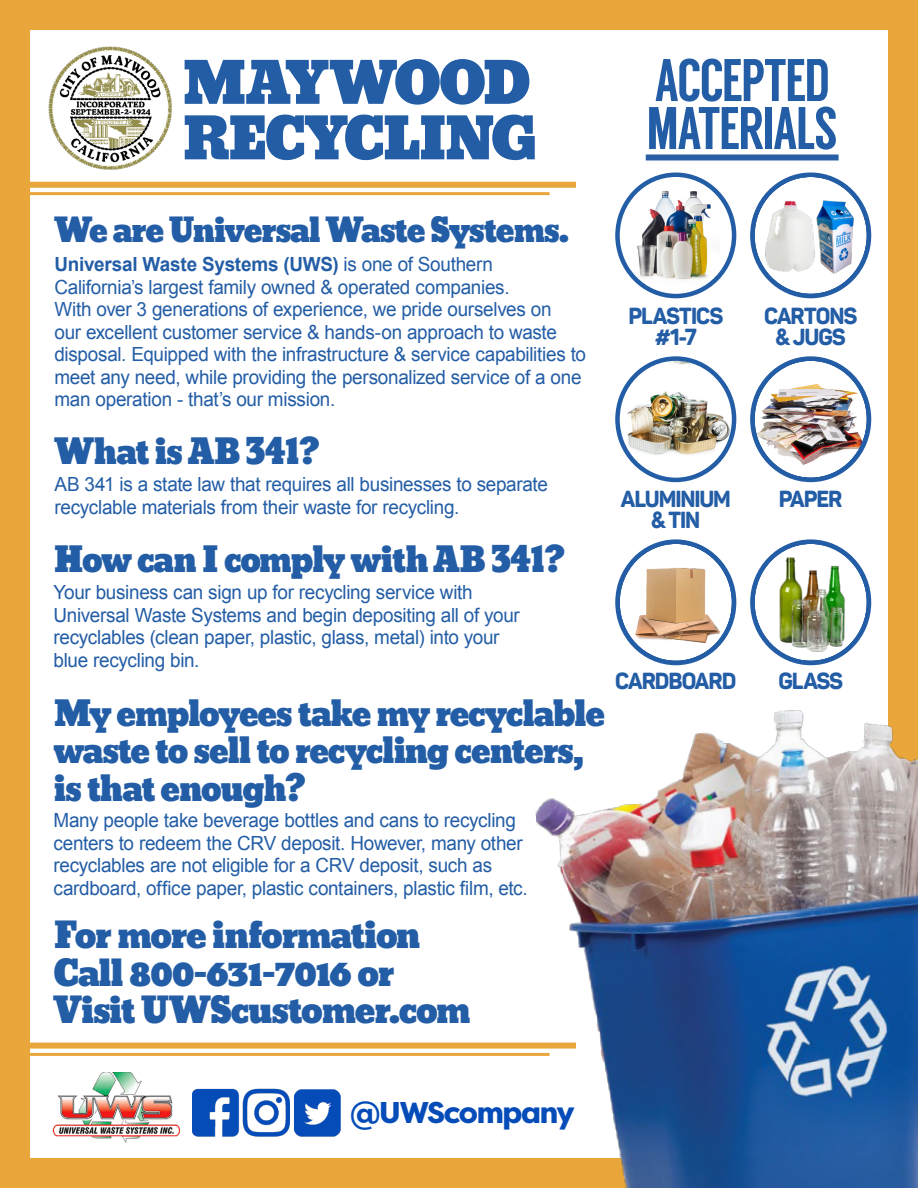
<style>
.page{position:relative;width:918px;height:1188px;background:#fff}
.page>*{position:absolute;margin:0;border:0;box-sizing:border-box;transform-origin:0 0}
.t1{font:60px "Langdon";letter-spacing:-.03em;color:#235da6;scale:.9 1}
.t2{font:55.5px "Bevan";letter-spacing:-.055em;color:#235da6}
.t3{font:34.5px "Bevan";letter-spacing:-.04em;color:#235da6}
.t4{font:33.45px/37.5px "Bevan";letter-spacing:-.04em;color:#235da6}
.t5{font:31.95px "Bevan";letter-spacing:-.04em;color:#235da6}
.t6{font:800 30px "Filson Pro";letter-spacing:-.045em;color:#054cb9}
.t7{font:800 22.95px "Panton";letter-spacing:-.05em;color:#235da6;scale:.94 1}
.t8{font:19.5px/22.5px "Arial";letter-spacing:-.015em;color:#235da6}
.t9{font:700 19.5px "Arial";letter-spacing:-.01em;color:#235da6}
.s1{font-weight:400}
.s2{font-size:40.35px}
.s3{font-size:32.85px}
</style>
<div class="page">
<div style="left:0;top:0;width:918px;height:1188px;border:30px solid #e9a63b"></div>
<img style="left:530px;top:701px;width:388px;height:487px">
<div style="left:30px;top:182px;width:546px;height:6px;background:#e9a63b"></div>
<hr style="left:30px;top:192px;width:520px;height:3px;background:#e9a63b">
<img style="left:15px;top:1072px;width:165px;height:71px">
<img style="left:192px;top:1088px;width:148px;height:49px">
<img style="left:48px;top:46px;width:124px;height:124px">
<img style="left:632px;top:177px;width:88px;height:106px">
<div style="left:615px;top:172px;width:121px;height:126px;border:4px solid #235da6;border-radius:50%"></div>
<img style="left:618px;top:359px;width:115px;height:106px">
<div style="left:615px;top:356px;width:121px;height:126px;border:4px solid #235da6;border-radius:50%"></div>
<img style="left:752px;top:359px;width:117px;height:121px">
<div style="left:750px;top:356px;width:121px;height:126px;border:4px solid #235da6;border-radius:50%"></div>
<svg style="left:618px;top:542px;width:116px;height:121px"></svg>
<div style="left:615px;top:539px;width:121px;height:126px;border:4px solid #235da6;border-radius:50%"></div>
<svg style="left:752px;top:175px;width:117px;height:121px"></svg>
<div style="left:750px;top:172px;width:121px;height:126px;border:4px solid #235da6;border-radius:50%"></div>
<img style="left:752px;top:542px;width:117px;height:121px">
<div style="left:750px;top:539px;width:121px;height:126px;border:4px solid #235da6;border-radius:50%"></div>
<div style="left:646px;top:154px;width:193px;height:6px;background:#295fa5"></div>
<div style="left:30px;top:1043px;width:546px;height:6px;background:#e9a63b"></div>
<hr style="left:30px;top:1053px;width:520px;height:3px;background:#e9a63b">
<p class="t2" style="left:182px;top:39px;width:350px">MAYWOOD</p>
<p class="t2" style="left:182px;top:95px;width:357px">RECYCLING</p>
<p class="t1" style="left:654px;top:45px;width:197px">ACCEPTED</p>
<p class="t1" style="left:647px;top:93px;width:214px">MATERIALS</p>
<p class="t5" style="left:54px;top:205px;width:516px">We are Universal Waste Systems.</p>
<p class="t9" style="left:54px;top:251px;width:440px">Universal Waste Systems (UWS) <span class="s1">is one of Southern</span></p>
<p class="t8" style="left:54px;top:276px;width:457px">California’s largest family owned &amp; operated companies.</p>
<p class="t8" style="left:54px;top:298px;width:499px">With over 3 generations of experience, we pride ourselves on</p>
<p class="t8" style="left:54px;top:321px;width:533px">our excellent customer service &amp; hands-on approach to waste disposal. Equipped with the infrastructure &amp; service capabilities to meet any need, while providing the personalized service of a one man operation - that’s our mission.</p>
<p class="t4" style="left:54px;top:433px;width:267px">What is AB <span class="s2">341</span><span class="s3">?</span></p>
<p class="t8" style="left:54px;top:474px;width:495px">AB 341 is a state law that requires all businesses to separate</p>
<p class="t8" style="left:54px;top:496px;width:406px">recyclable materials from their waste for recycling.</p>
<p class="t4" style="left:54px;top:542px;width:513px">How can I comply with AB <span class="s2">341</span><span class="s3">?</span></p>
<p class="t8" style="left:54px;top:581px;width:421px">Your business can sign up for recycling service with</p>
<p class="t8" style="left:54px;top:604px;width:468px">Universal Waste Systems and begin depositing all of your</p>
<p class="t8" style="left:54px;top:626px;width:448px">recyclables (clean paper, plastic, glass, metal) into your</p>
<p class="t8" style="left:54px;top:649px;width:148px">blue recycling bin.</p>
<p class="t4" style="left:54px;top:695px;width:553px">My employees take my recyclable waste to sell to recycling centers,</p>
<p class="t4" style="left:54px;top:770px;width:254px">is that enough?</p>
<p class="t8" style="left:54px;top:809px;width:464px">Many people take beverage bottles and cans to recycling</p>
<p class="t8" style="left:54px;top:832px;width:471px">centers to redeem the CRV deposit. However, many other</p>
<p class="t8" style="left:54px;top:854px;width:440px">recyclables are not eligible for a CRV deposit, such as</p>
<p class="t8" style="left:54px;top:877px;width:476px">cardboard, office paper, plastic containers, plastic film, etc.</p>
<p class="t3" style="left:54px;top:908px;width:368px">For more information</p>
<p class="t3" style="left:54px;top:945px;width:342px">Call 800-631-7016 or</p>
<p class="t3" style="left:54px;top:983px;width:419px">Visit UWScustomer.com</p>
<p class="t7" style="left:628px;top:301px;width:102px">PLASTICS</p>
<p class="t7" style="left:655px;top:322px;width:46px">#1-7</p>
<p class="t7" style="left:764px;top:301px;width:100px">CARTONS</p>
<p class="t7" style="left:776px;top:322px;width:76px">&amp; JUGS</p>
<p class="t7" style="left:621px;top:484px;width:119px">ALUMINIUM</p>
<p class="t7" style="left:779px;top:484px;width:69px">PAPER</p>
<p class="t7" style="left:651px;top:505px;width:54px">&amp; TIN</p>
<p class="t7" style="left:615px;top:667px;width:130px">CARDBOARD</p>
<p class="t7" style="left:778px;top:667px;width:70px">GLASS</p>
<p class="t6" style="left:350px;top:1094px;width:226px">@UWScompany</p>
</div>
